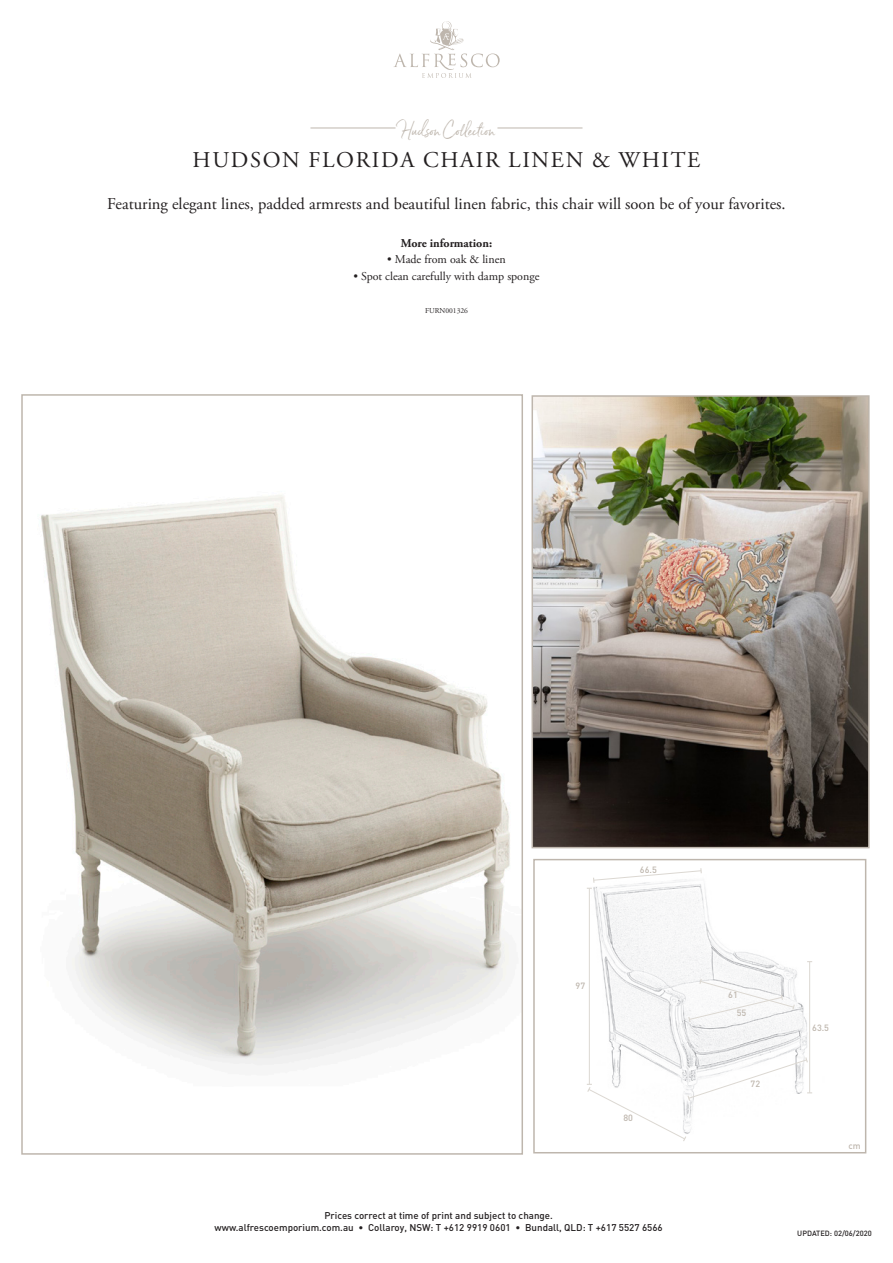
<style>
.page{position:relative;width:893px;height:1263px;background:#fff}
.page>*{position:absolute;margin:0;border:0;box-sizing:border-box;transform-origin:0 0}
.t1{font:22.5px "Adobe Garamond Pro";letter-spacing:.075em;color:#231f20}
.t2{font:19.5px "Serendipity";color:#beb6ad}
.About_The_Product{font:16.5px "Adobe Garamond Pro";color:#231f20}
.t3{font:12px "Adobe Garamond Pro";color:#231f20}
.t4{font:700 12px "Adobe Garamond Pro";color:#231f20}
.t5{font:500 9.75px/12px "DIN";color:#231f20;text-align:center}
.t6{font:500 9px "DIN";color:#beb6ad}
.t7{font:500 7.5px "DIN";color:#231f20}
.t8{font:7.5px "Adobe Garamond Pro";color:#231f20}
</style>
<div class="page">
<svg style="left:393px;top:21px;width:107px;height:57px"></svg>
<img style="left:593px;top:884px;width:218px;height:172px">
<div style="left:533px;top:859px;width:333px;height:294px;border:2px solid #beb6ad"></div>
<img style="left:41px;top:495px;width:469px;height:571px">
<img style="left:534px;top:398px;width:333px;height:447px">
<div style="left:531px;top:395px;width:339px;height:453px;border:2px solid #beb6ad"></div>
<hr style="left:310px;top:128px;width:85px;height:1px;background:#beb6ad">
<hr style="left:497px;top:128px;width:85px;height:1px;background:#beb6ad">
<hr style="left:589px;top:888px;width:1px;height:196px;background:#dcd8d2">
<hr style="left:809px;top:962px;width:1px;height:131px;background:#dcd8d2">
<svg style="left:587px;top:868px;width:115px;height:21px"></svg>
<svg style="left:587px;top:1056px;width:225px;height:85px"></svg>
<svg style="left:687px;top:977px;width:109px;height:46px"></svg>
<p class="t2" style="left:398px;top:118px;width:99px">Hudson Collection</p>
<p class="t1" style="left:193px;top:146px;width:509px">HUDSON FLORIDA CHAIR LINEN &amp; WHITE</p>
<p class="About_The_Product" style="left:107px;top:194px;width:680px">Featuring elegant lines, padded armrests and beautiful linen fabric, this chair will soon be of your favorites.</p>
<p class="t4" style="left:401px;top:236px;width:93px">More information:</p>
<p class="t3" style="left:387px;top:252px;width:120px">• Made from oak &amp; linen</p>
<p class="t3" style="left:353px;top:269px;width:188px">• Spot clean carefully with damp sponge</p>
<p class="t8" style="left:425px;top:306px;width:44px">FURN001326</p>
<p class="t6" style="left:576px;top:980px;width:11px">97</p>
<p class="t6" style="left:640px;top:864px;width:18px">66.5</p>
<p class="t6" style="left:623px;top:1111px;width:11px">80</p>
<p class="t5" style="left:215px;top:1209px;width:450px">Prices correct at time of print and subject to change.<br>www.alfrescoemporium.com.au • Collaroy, NSW: T +612 9919 0601 • Bundall, QLD: T +617 5527 6566</p>
<p class="t6" style="left:728px;top:989px;width:11px">61</p>
<p class="t6" style="left:737px;top:1007px;width:11px">55</p>
<p class="t6" style="left:750px;top:1078px;width:11px">72</p>
<p class="t6" style="left:812px;top:1022px;width:18px">63.5</p>
<p class="t6" style="left:848px;top:1140px;width:14px">cm</p>
<p class="t7" style="left:797px;top:1229px;width:76px">UPDATED: 02/06/2020</p>
</div>
